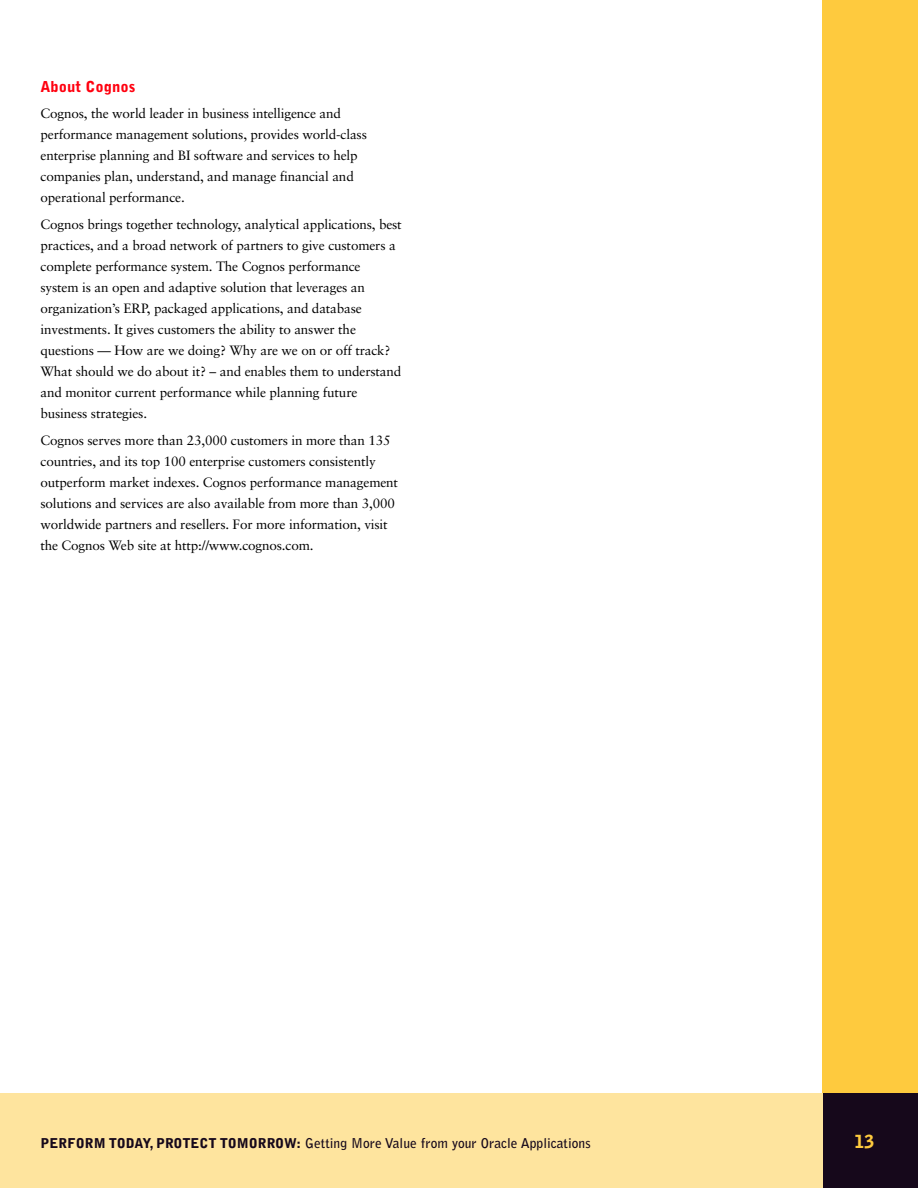
<style>
.page{position:relative;width:918px;height:1188px;background:#fff}
.page>*{position:absolute;margin:0;border:0;box-sizing:border-box;transform-origin:0 0}
.t1{font:900 18px "Bell Gothic";color:#feca3e}
.t2{font:900 15px "Bell Gothic";color:#ff000f}
.t3{font:13.5px/21px "Sabon";letter-spacing:-.01em;color:#000}
.t4{font:700 13.5px "Bell Gothic";color:#16081b}
.s1{font-weight:900}
</style>
<div class="page">
<div style="left:823px;top:0;width:95px;height:1148px;background:#feca3e"></div>
<div style="left:823px;top:1093px;width:95px;height:95px;background:#16081b"></div>
<div style="left:0;top:1093px;width:823px;height:95px;background:#fee49e"></div>
<p class="t2" style="left:40px;top:81px;width:96px">About Cognos</p>
<p class="t3" style="left:40px;top:103px;width:328px">Cognos, the world leader in business intelligence and performance management solutions, provides world-class enterprise planning and BI software and services to help companies plan, understand, and manage financial and operational performance.</p>
<p class="t3" style="left:40px;top:214px;width:363px">Cognos brings together technology, analytical applications, best practices, and a broad network of partners to give customers a complete performance system. The Cognos performance system is an open and adaptive solution that leverages an organization’s ERP, packaged applications, and database investments. It gives customers the ability to answer the questions — How are we doing? Why are we on or off track?<br>What should we do about it? – and enables them to understand and monitor current performance while planning future business strategies.</p>
<p class="t3" style="left:40px;top:430px;width:359px">Cognos serves more than 23,000 customers in more than 135 countries, and its top 100 enterprise customers consistently outperform market indexes. Cognos performance management solutions and services are also available from more than 3,000 worldwide partners and resellers. For more information, visit the Cognos Web site at http://www.cognos.com.</p>
<p class="t4" style="left:40px;top:1138px;width:552px"><span class="s1">PERFORM TODAY, PROTECT TOMORROW:</span> Getting More Value from your Oracle Applications</p>
<h1 class="t1" style="left:855px;top:1135px;width:22px">13</h1>
</div>
